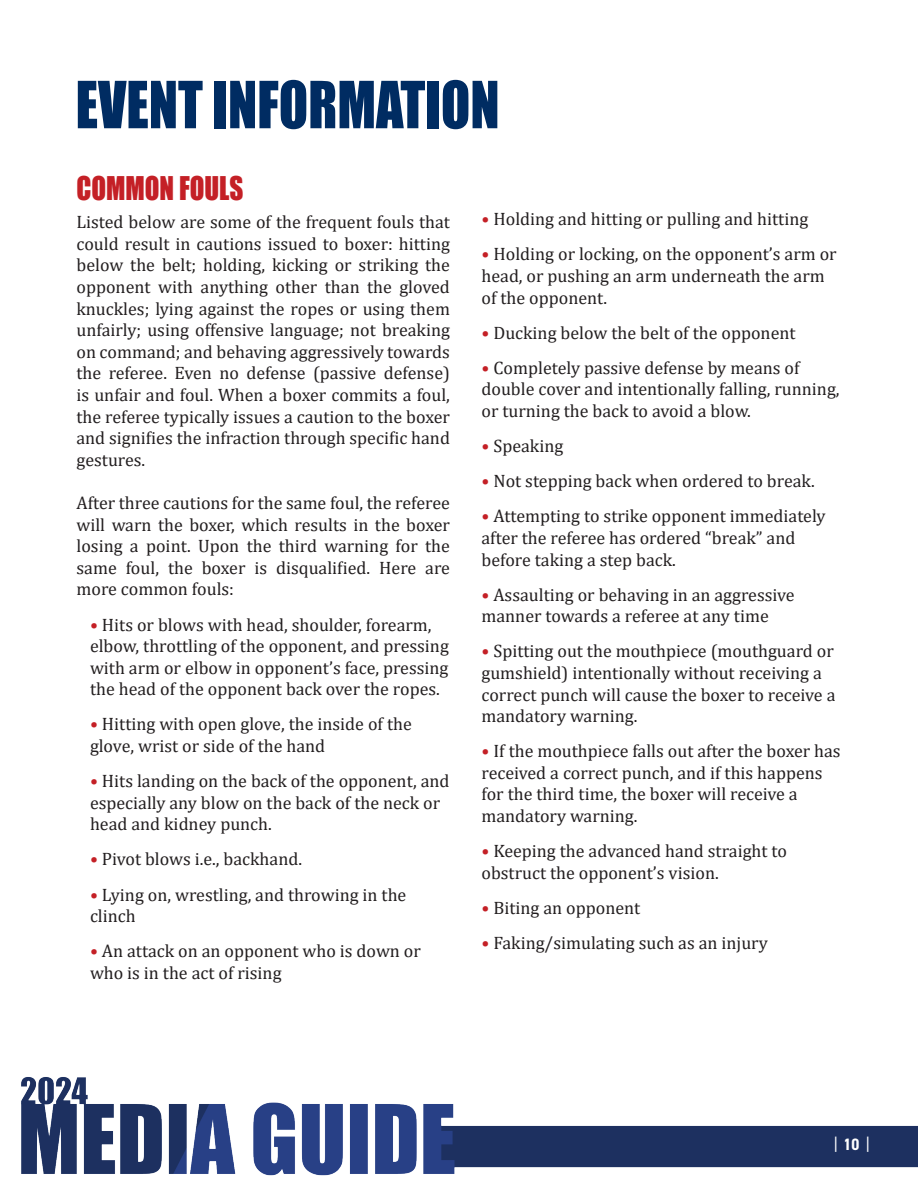
<style>
.page{position:relative;width:918px;height:1188px;background:#fff}
.page>*{position:absolute;margin:0;border:0;box-sizing:border-box;transform-origin:0 0}
.t1{font:60px "Impact";color:#002c62;scale:.9 1}
.TofC_Text{font:30px "Impact";color:#c42026;scale:.9 1}
.t2{font:18px/21.6px "Cambria";color:#231f20}
.t3{font:condensed 16.5px "DIN2014";color:#fff}
.s1{font-weight:700;color:#c42026}
.s2{font-weight:700}
</style>
<div class="page">
<img style="left:21px;top:1077px;width:897px;height:99px">
<p class="t1" style="left:76px;top:58px;width:473px">EVENT INFORMATION</p>
<p class="TofC_Text" style="left:76px;top:165px;width:187px">COMMON FOULS</p>
<p class="t2" style="left:76px;top:211px;width:375px;text-align:justify">Listed below are some of the frequent fouls that could result in cautions issued to boxer: hitting below the belt; holding, kicking or striking the opponent with anything other than the gloved knuckles; lying against the ropes or using them unfairly; using offensive language; not breaking on command; and behaving aggressively towards the referee. Even no defense (passive defense) is unfair and foul. When a boxer commits a foul, the referee typically issues a caution to the boxer and signifies the infraction through specific hand gestures.</p>
<p class="t2" style="left:76px;top:492px;width:375px;text-align:justify">After three cautions for the same foul, the referee will warn the boxer, which results in the boxer losing a point. Upon the third warning for the same foul, the boxer is disqualified. Here are more common fouls:</p>
<p class="t2" style="left:90px;top:614px;width:360px"><span class="s1">•</span> Hits or blows with head, shoulder, forearm, elbow, throttling of the opponent, and pressing with arm or elbow in opponent’s face, pressing the head of the opponent back over the ropes.</p>
<p class="t2" style="left:90px;top:713px;width:323px"><span class="s1">•</span> Hitting with open glove, the inside of the glove, wrist or side of the hand</p>
<p class="t2" style="left:90px;top:770px;width:361px"><span class="s1">•</span> Hits landing on the back of the opponent, and especially any blow on the back of the neck or head and kidney punch.</p>
<p class="t2" style="left:90px;top:848px;width:214px"><span class="s1">•</span> Pivot blows i.e., backhand.</p>
<p class="t2" style="left:90px;top:884px;width:318px"><span class="s1">•</span> Lying on, wrestling, and throwing in the clinch</p>
<p class="t2" style="left:90px;top:940px;width:332px"><span class="s1">•</span> An attack on an opponent who is down or who is in the act of rising</p>
<p class="t2" style="left:482px;top:208px;width:328px"><span class="s1">•</span> Holding and hitting or pulling and hitting</p>
<p class="t2" style="left:482px;top:243px;width:357px"><span class="s1">•</span> Holding or locking, on the opponent’s arm or head, or pushing an arm underneath the arm of the opponent.</p>
<p class="t2" style="left:482px;top:322px;width:316px"><span class="s1">•</span> Ducking below the belt of the opponent</p>
<p class="t2" style="left:482px;top:357px;width:360px"><span class="s1">•</span> Completely passive defense by means of double cover and intentionally falling, running, or turning the back to avoid a blow.</p>
<p class="t2" style="left:482px;top:435px;width:83px"><span class="s1">•</span> Speaking</p>
<p class="t2" style="left:482px;top:470px;width:335px"><span class="s1">•</span> Not stepping back when ordered to break.</p>
<p class="t2" style="left:482px;top:505px;width:346px"><span class="s1">•</span> Attempting to strike opponent immediately after the referee has ordered “break” and before taking a step back.</p>
<p class="t2" style="left:482px;top:584px;width:315px"><span class="s1">•</span> Assaulting or behaving in an aggressive manner towards a referee at any time</p>
<p class="t2" style="left:482px;top:640px;width:355px"><span class="s1">•</span> Spitting out the mouthpiece (mouthguard or gumshield) intentionally without receiving a correct punch will cause the boxer to receive a mandatory warning.</p>
<p class="t2" style="left:482px;top:740px;width:361px"><span class="s1">•</span> If the mouthpiece falls out after the boxer has received a correct punch, and if this happens for the third time, the boxer will receive a mandatory warning.</p>
<p class="t2" style="left:482px;top:840px;width:307px"><span class="s1">•</span> Keeping the advanced hand straight to obstruct the opponent’s vision.</p>
<p class="t2" style="left:482px;top:897px;width:160px"><span class="s1">•</span> Biting an opponent</p>
<p class="t2" style="left:482px;top:932px;width:288px"><span class="s1">•</span> Faking/simulating such as an injury</p>
<p class="t3" style="left:834px;top:1133px;width:37px">| <span class="s2">10</span> |</p>
</div>
